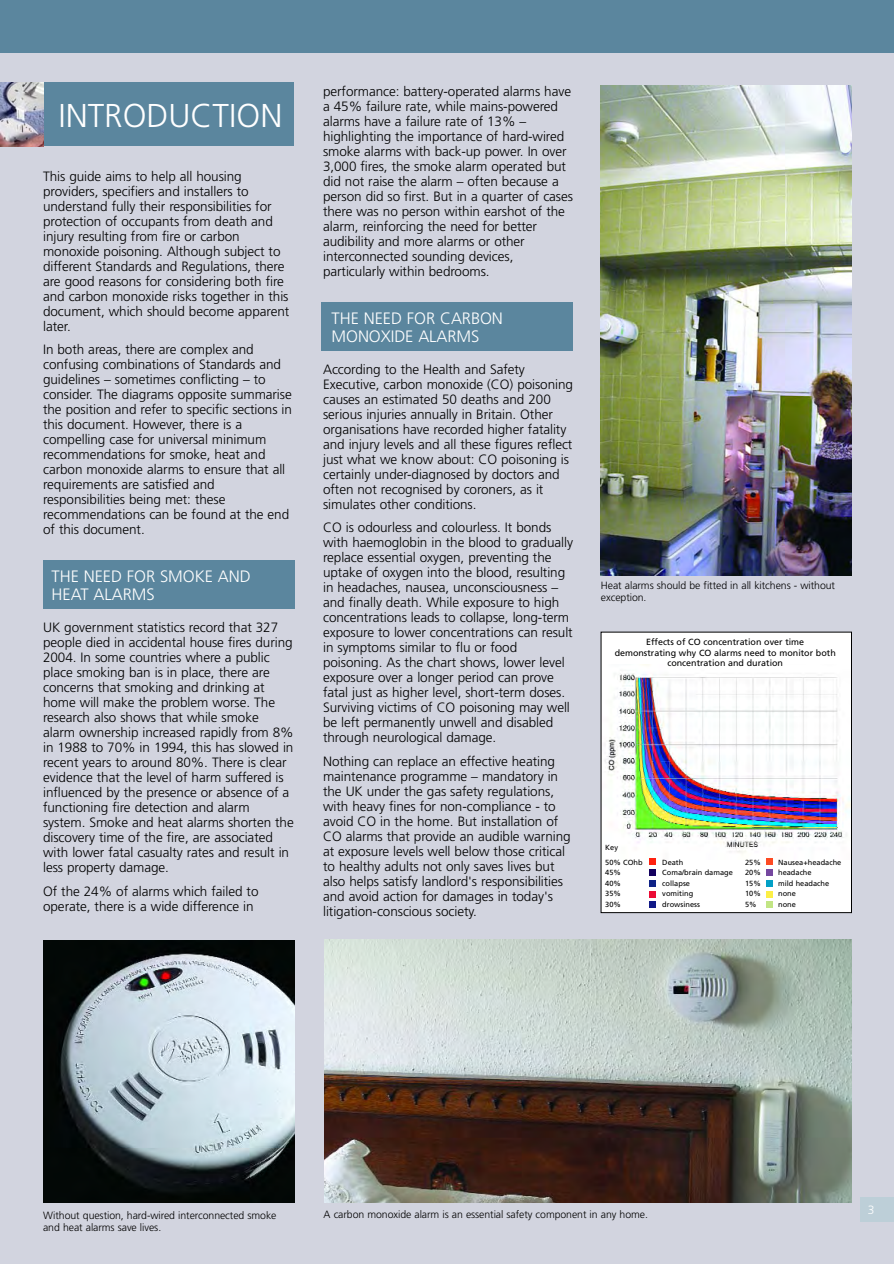
<style>
.page{position:relative;width:894px;height:1264px;background:#fff}
.page>*{position:absolute;margin:0;border:0;box-sizing:border-box;transform-origin:0 0}
.t1{font:300 33px "Frutiger";color:#fff}
.t2{font:300 16.5px/18px "Frutiger";letter-spacing:-.005em;color:#fff}
.t3{font:300 13.5px/15px "Frutiger";letter-spacing:-.005em;color:#000}
.t4{font:300 12px "Frutiger";color:#fff}
.t5{font:300 10.5px/12px "Frutiger";letter-spacing:-.005em;color:#000}
.t6{font:9px/10.4px "Frutiger";color:#000;text-align:center}
.t7{font:7.5px/15.3px "Frutiger";color:#000}
</style>
<div class="page">
<img style="left:0;top:0;width:893px;height:1264px">
<h1 class="t1" style="left:58px;top:102px;width:225px">INTRODUCTION</h1>
<p class="t3" style="left:43px;top:169px;width:247px">This guide aims to help all housing providers, specifiers and installers to understand fully their responsibilities for protection of occupants from death and injury resulting from fire or carbon monoxide poisoning. Although subject to different Standards and Regulations, there are good reasons for considering both fire and carbon monoxide risks together in this document, which should become apparent later.</p>
<p class="t3" style="left:43px;top:343px;width:250px">In both areas, there are complex and confusing combinations of Standards and guidelines – sometimes conflicting – to consider. The diagrams opposite summarise the position and refer to specific sections in this document. However, there is a compelling case for universal minimum recommendations for smoke, heat and carbon monoxide alarms to ensure that all requirements are satisfied and responsibilities being met: these recommendations can be found at the end of this document.</p>
<p class="t2" style="left:52px;top:569px;width:200px">THE NEED FOR SMOKE AND<br>HEAT ALARMS</p>
<p class="t3" style="left:43px;top:621px;width:252px">UK government statistics record that 327 people died in accidental house fires during 2004. In some countries where a public place smoking ban is in place, there are concerns that smoking and drinking at home will make the problem worse. The research also shows that while smoke alarm ownership increased rapidly from 8% in 1988 to 70% in 1994, this has slowed in recent years to around 80%. There is clear evidence that the level of harm suffered is influenced by the presence or absence of a functioning fire detection and alarm system. Smoke and heat alarms shorten the discovery time of the fire, are associated with lower fatal casualty rates and result in less property damage.</p>
<p class="t3" style="left:43px;top:884px;width:217px">Of the 24% of alarms which failed to operate, there is a wide difference in</p>
<p class="t3" style="left:323px;top:85px;width:251px">performance: battery-operated alarms have a 45% failure rate, while mains-powered alarms have a failure rate of 13% – highlighting the importance of hard-wired smoke alarms with back-up power. In over 3,000 fires, the smoke alarm operated but did not raise the alarm – often because a person did so first. But in a quarter of cases there was no person within earshot of the alarm, reinforcing the need for better audibility and more alarms or other interconnected sounding devices, particularly within bedrooms.</p>
<p class="t2" style="left:331px;top:310px;width:173px">THE NEED FOR CARBON<br>MONOXIDE ALARMS</p>
<p class="t3" style="left:323px;top:363px;width:251px">According to the Health and Safety Executive, carbon monoxide (CO) poisoning causes an estimated 50 deaths and 200 serious injuries annually in Britain. Other organisations have recorded higher fatality and injury levels and all these figures reflect just what we know about: CO poisoning is certainly under-diagnosed by doctors and often not recognised by coroners, as it simulates other conditions.</p>
<p class="t3" style="left:323px;top:521px;width:251px">CO is odourless and colourless. It bonds with haemoglobin in the blood to gradually replace essential oxygen, preventing the uptake of oxygen into the blood, resulting in headaches, nausea, unconsciousness – and finally death. While exposure to high concentrations leads to collapse, long-term exposure to lower concentrations can result in symptoms similar to flu or food poisoning. As the chart shows, lower level exposure over a longer period can prove fatal just as higher level, short-term doses.<br>Surviving victims of CO poisoning may well be left permanently unwell and disabled through neurological damage.</p>
<p class="t3" style="left:323px;top:755px;width:249px">Nothing can replace an effective heating maintenance programme – mandatory in the UK under the gas safety regulations, with heavy fines for non-compliance - to avoid CO in the home. But installation of CO alarms that provide an audible warning at exposure levels well below those critical to healthy adults not only saves lives but also helps satisfy landlord's responsibilities and avoid action for damages in today's litigation-conscious society.</p>
<p class="t5" style="left:600px;top:581px;width:235px">Heat alarms should be fitted in all kitchens - without exception.</p>
<p class="t6" style="left:614px;top:638px;width:222px">Effects of CO concentration over time demonstrating why CO alarms need to monitor both concentration and duration</p>
<p class="t7" style="left:605px;top:840px;width:39px">Key<br>50% COhb</p>
<p class="t7" style="left:662px;top:855px;width:23px">Death</p>
<p class="t7" style="left:605px;top:866px;width:17px">45%</p>
<p class="t7" style="left:662px;top:866px;width:72px">Coma/brain damage</p>
<p class="t7" style="left:605px;top:876px;width:17px">40%</p>
<p class="t7" style="left:662px;top:876px;width:29px">collapse</p>
<p class="t7" style="left:605px;top:886px;width:17px">35%</p>
<p class="t7" style="left:662px;top:886px;width:32px">vomiting</p>
<p class="t7" style="left:605px;top:897px;width:17px">30%</p>
<p class="t7" style="left:662px;top:897px;width:39px">drowsiness</p>
<p class="t7" style="left:744px;top:855px;width:17px">25%</p>
<p class="t7" style="left:777px;top:855px;width:65px">Nausea+headache</p>
<p class="t7" style="left:744px;top:866px;width:17px">20%</p>
<p class="t7" style="left:777px;top:866px;width:35px">headache</p>
<p class="t7" style="left:744px;top:876px;width:17px">15%</p>
<p class="t7" style="left:777px;top:876px;width:53px">mild headache</p>
<p class="t7" style="left:744px;top:886px;width:17px">10%</p>
<p class="t7" style="left:777px;top:886px;width:19px">none</p>
<p class="t7" style="left:744px;top:897px;width:13px">5%</p>
<p class="t7" style="left:777px;top:897px;width:19px">none</p>
<p class="t5" style="left:43px;top:1210px;width:235px">Without question, hard-wired interconnected smoke</p>
<p class="t5" style="left:323px;top:1209px;width:326px">A carbon monoxide alarm is an essential safety component in any home.</p>
<p class="t5" style="left:43px;top:1222px;width:120px">and heat alarms save lives.</p>
<p class="t4" style="left:867px;top:1205px;width:8px">3</p>
</div>
